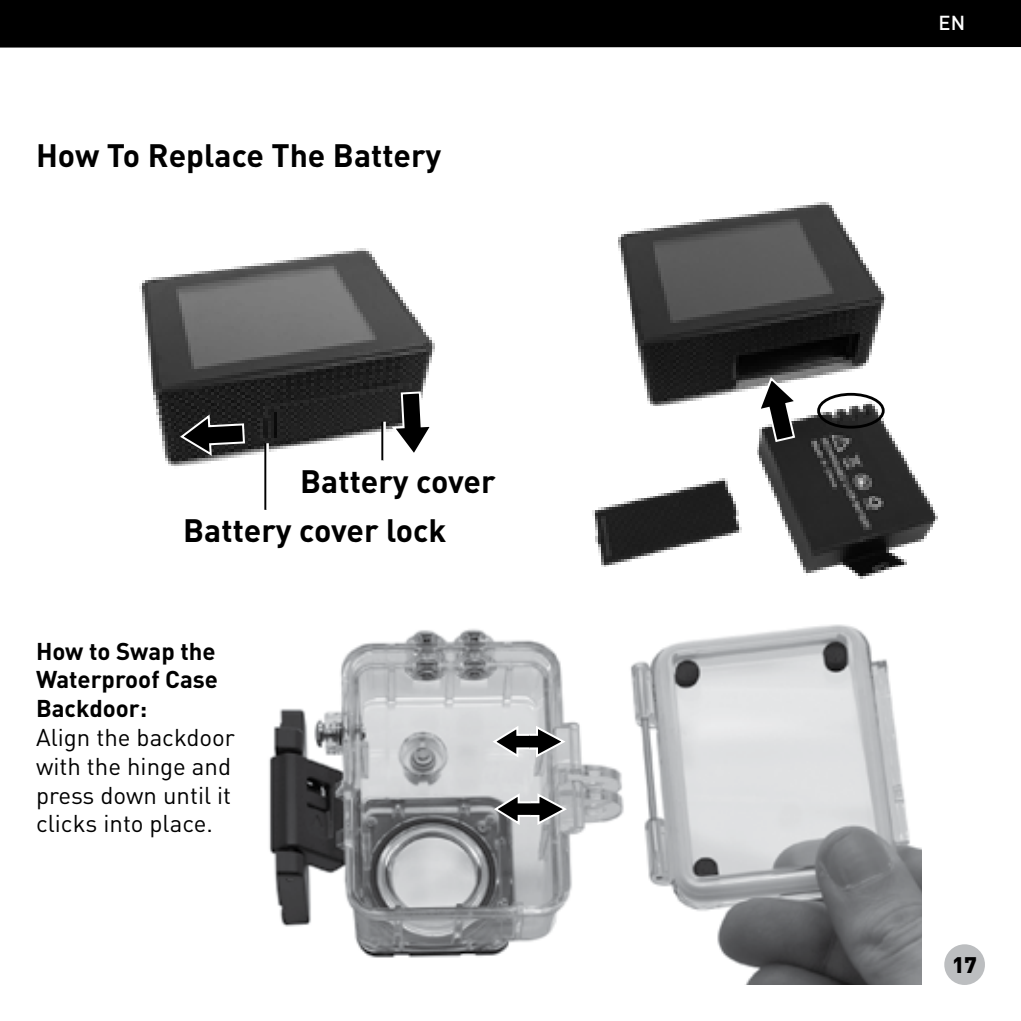
<style>
.page{position:relative;width:1021px;height:1021px;background:#fff}
.page>*{position:absolute;margin:0;border:0;box-sizing:border-box;transform-origin:0 0}
.t1{font:700 32px/49.6px "DIN Pro";color:#000}
.t2{font:24px/28.8px "DIN Pro";color:#000}
.t3{font:700 24px/28.8px "DIN Pro";color:#000;text-align:justify}
.t4{font:900 22.4px "DIN Pro";color:#000}
.t5{font:500 20px "DIN Pro";color:#fff}
</style>
<div class="page">
<div style="left:944px;top:944px;width:40px;height:40px;background:#bcbec0;border-radius:50%"></div>
<img style="left:269px;top:624px;width:652px;height:360px">
<svg style="left:493px;top:791px;width:76px;height:35px;background:#878789"></svg>
<svg style="left:491px;top:724px;width:76px;height:35px;background:#969798"></svg>
<img style="left:139px;top:248px;width:296px;height:218px">
<img style="left:592px;top:202px;width:346px;height:377px">
<svg style="left:390px;top:390px;width:45px;height:67px"></svg>
<svg style="left:179px;top:412px;width:67px;height:45px;background:#343434"></svg>
<hr style="left:381px;top:421px;width:3px;height:39px;background:#000">
<hr style="left:383px;top:421px;width:3px;height:39px;background:#fff">
<hr style="left:264px;top:443px;width:3px;height:67px;background:#000">
<hr style="left:266px;top:443px;width:3px;height:67px;background:#fff">
<svg style="left:756px;top:376px;width:44px;height:67px"></svg>
<div style="left:817px;top:393px;width:67px;height:35px;border:3px solid #000;border-radius:50%"></div>
<div style="left:0;top:0;width:1020px;height:48px;background:#000"></div>
<h1 class="t1" style="left:36px;top:129px;width:407px">How To Replace The Battery</h1>
<h1 class="t1" style="left:183px;top:455px;width:314px;text-indent:117px">Battery cover<br>Battery cover lock</h1>
<p class="t3" style="left:36px;top:635px;width:183px">How to Swap the Waterproof Case Backdoor:</p>
<p class="t2" style="left:36px;top:722px;width:200px">Align the backdoor with the hinge and press down until it clicks into place.</p>
<p class="t5" style="left:938px;top:9px;width:28px">EN</p>
<p class="t4" style="left:952px;top:949px;width:26px">17</p>
</div>
